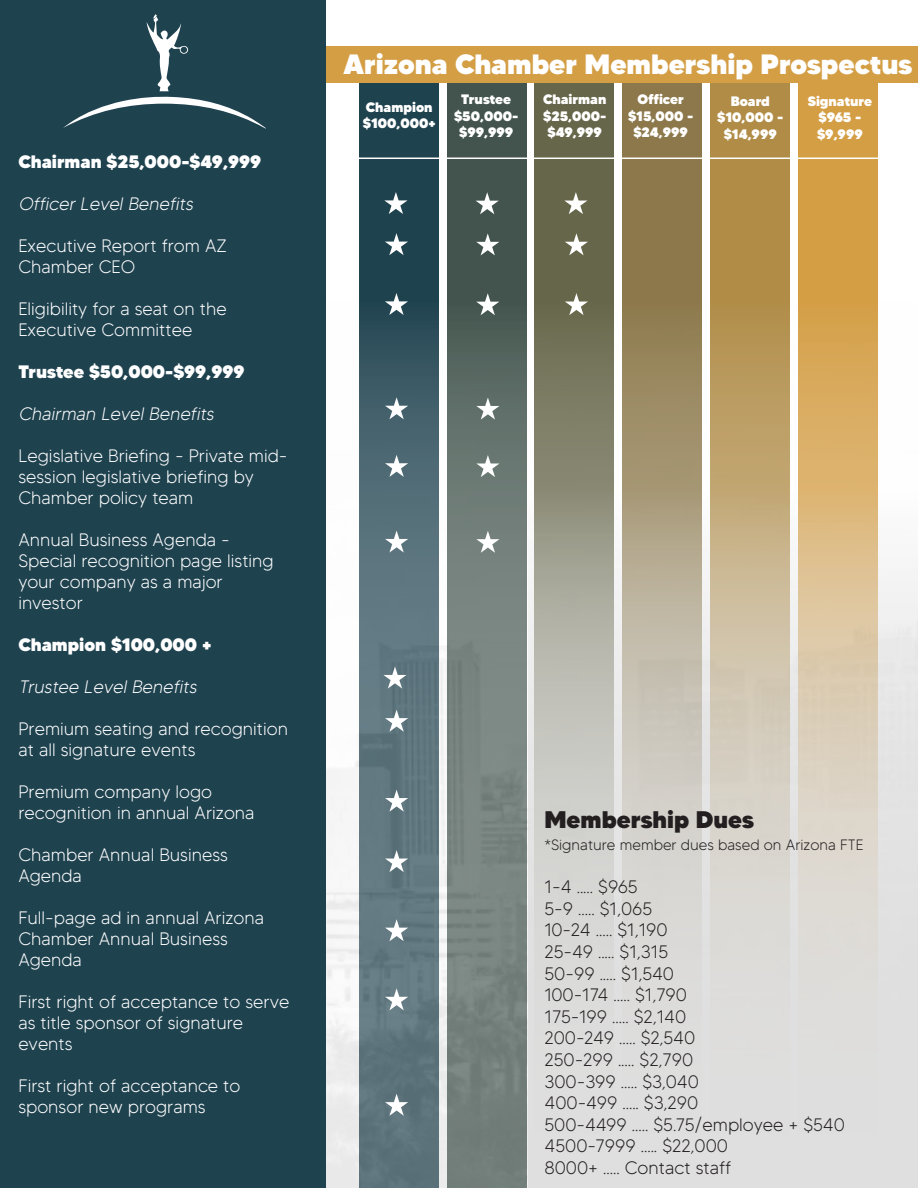
<style>
.page{position:relative;width:918px;height:1188px;background:#fff}
.page>*{position:absolute;margin:0;border:0;box-sizing:border-box;transform-origin:0 0}
.t1{font:900 27.9px "MADETOMMY";color:#fff}
.t2{font:900 24px "MADETOMMY";color:#231f20}
.t3{font:300 18px/21px "MADETOMMY";color:#fff}
.t4{font:300 18px "MADETOMMY";color:#231f20}
.t5{font:900 18px "MADETOMMY";color:#fff}
.t6{font:italic 300 18px "MADETOMMY";color:#fff}
.t7{font:300 15px "MADETOMMY";color:#231f20}
.t8{font:900 13.65px/16.5px "MADETOMMY";color:#fff;text-align:center}
</style>
<div class="page">
<div style="left:359px;top:74px;width:79px;height:1114px;background:#1f424f"></div>
<div style="left:447px;top:74px;width:79px;height:1114px;background:#42544d"></div>
<div style="left:535px;top:74px;width:79px;height:1114px;background:#66664a"></div>
<div style="left:623px;top:74px;width:79px;height:1114px;background:#8c784a"></div>
<div style="left:711px;top:74px;width:79px;height:1114px;background:#b08c47"></div>
<div style="left:798px;top:74px;width:80px;height:1114px;background:#d49e45"></div>
<hr style="left:349px;top:158px;width:568px;height:1px;background:#fff">
<div style="left:325px;top:46px;width:593px;height:37px;background:#d49e45"></div>
<img style="left:325px;top:301px;width:553px;height:887px">
<div style="left:0;top:0;width:325px;height:1188px;background:#1f424f"></div>
<svg style="left:63px;top:14px;width:203px;height:115px"></svg>
<svg style="left:564px;top:192px;width:23px;height:22px"></svg>
<svg style="left:565px;top:233px;width:23px;height:22px"></svg>
<svg style="left:565px;top:293px;width:23px;height:22px"></svg>
<svg style="left:476px;top:398px;width:23px;height:22px"></svg>
<svg style="left:476px;top:455px;width:23px;height:22px"></svg>
<svg style="left:476px;top:531px;width:23px;height:22px"></svg>
<svg style="left:476px;top:192px;width:23px;height:22px"></svg>
<svg style="left:476px;top:233px;width:23px;height:22px"></svg>
<svg style="left:476px;top:293px;width:23px;height:22px"></svg>
<svg style="left:385px;top:397px;width:23px;height:22px"></svg>
<svg style="left:385px;top:455px;width:23px;height:22px"></svg>
<svg style="left:385px;top:531px;width:23px;height:22px"></svg>
<svg style="left:383px;top:667px;width:24px;height:22px"></svg>
<svg style="left:385px;top:710px;width:23px;height:22px"></svg>
<svg style="left:385px;top:790px;width:23px;height:22px"></svg>
<svg style="left:385px;top:850px;width:23px;height:22px"></svg>
<svg style="left:385px;top:919px;width:23px;height:22px"></svg>
<svg style="left:385px;top:988px;width:23px;height:22px"></svg>
<svg style="left:385px;top:1094px;width:23px;height:22px"></svg>
<svg style="left:384px;top:192px;width:24px;height:22px"></svg>
<svg style="left:385px;top:233px;width:23px;height:22px"></svg>
<svg style="left:385px;top:293px;width:23px;height:22px"></svg>
<svg style="left:528px;top:492px;width:390px;height:696px;background:#d6d2c8"></svg>
<p class="t5" style="left:18px;top:150px;width:244px">Chairman $25,000-$49,999</p>
<p class="t6" style="left:18px;top:193px;width:180px">Officer Level Benefits</p>
<p class="t3" style="left:18px;top:235px;width:210px">Executive Report from AZ<br>Chamber CEO</p>
<p class="t3" style="left:18px;top:298px;width:210px">Eligibility for a seat on the<br>Executive Committee</p>
<p class="t5" style="left:18px;top:360px;width:228px">Trustee $50,000-$99,999</p>
<p class="t6" style="left:18px;top:403px;width:201px">Chairman Level Benefits</p>
<p class="t3" style="left:18px;top:445px;width:271px">Legislative Briefing - Private mid&shy;session legislative briefing by<br>Chamber policy team</p>
<p class="t3" style="left:18px;top:529px;width:257px">Annual Business Agenda -<br>Special recognition page listing your company as a major investor</p>
<p class="t5" style="left:18px;top:633px;width:195px">Champion $100,000 +</p>
<p class="t6" style="left:18px;top:676px;width:184px">Trustee Level Benefits</p>
<p class="t3" style="left:18px;top:718px;width:271px">Premium seating and recognition at all signature events</p>
<p class="t3" style="left:18px;top:781px;width:238px">Premium company logo recognition in annual Arizona</p>
<p class="t3" style="left:18px;top:844px;width:211px">Chamber Annual Business<br>Agenda</p>
<p class="t3" style="left:18px;top:907px;width:247px">Full-page ad in annual Arizona<br>Chamber Annual Business<br>Agenda</p>
<p class="t3" style="left:18px;top:991px;width:273px">First right of acceptance to serve as title sponsor of signature events</p>
<p class="t3" style="left:18px;top:1075px;width:224px">First right of acceptance to sponsor new programs</p>
<p class="t1" style="left:343px;top:46px;width:570px">Arizona Chamber Membership Prospectus</p>
<p class="t8" style="left:363px;top:99px;width:74px;text-align:left">Champion $100,000+</p>
<p class="t8" style="left:543px;top:91px;width:65px">Chairman $25,000- $49,999</p>
<p class="t8" style="left:731px;top:93px;width:41px">Board</p>
<p class="t8" style="left:638px;top:91px;width:48px">Officer</p>
<p class="t8" style="left:628px;top:108px;width:67px">$15,000 -</p>
<p class="t8" style="left:633px;top:124px;width:56px">$24,999</p>
<p class="t8" style="left:454px;top:91px;width:66px">Trustee $50,000- $99,999</p>
<p class="t8" style="left:717px;top:109px;width:68px">$10,000 - $14,999</p>
<p class="t8" style="left:808px;top:93px;width:66px">Signature</p>
<p class="t8" style="left:818px;top:109px;width:44px">$965 -</p>
<p class="t8" style="left:817px;top:126px;width:47px">$9,999</p>
<p class="t2" style="left:544px;top:805px;width:211px">Membership Dues</p>
<p class="t7" style="left:544px;top:836px;width:321px">*Signature member dues based on Arizona FTE</p>
<p class="t4" style="left:544px;top:876px;width:95px">1-4 ..... $965</p>
<p class="t4" style="left:544px;top:898px;width:109px">5-9 ..... $1,065</p>
<p class="t4" style="left:544px;top:919px;width:125px">10-24 ..... $1,190</p>
<p class="t4" style="left:544px;top:941px;width:125px">25-49 ..... $1,315</p>
<p class="t4" style="left:544px;top:962px;width:131px">50-99 ..... $1,540</p>
<p class="t4" style="left:544px;top:984px;width:144px">100-174 ..... $1,790</p>
<p class="t4" style="left:544px;top:1006px;width:143px">175-199 ..... $2,140</p>
<p class="t4" style="left:544px;top:1027px;width:152px">200-249 ..... $2,540</p>
<p class="t4" style="left:544px;top:1049px;width:150px">250-299 ..... $2,790</p>
<p class="t4" style="left:544px;top:1070px;width:156px">300-399 ..... $3,040</p>
<p class="t4" style="left:544px;top:1092px;width:155px">400-499 ..... $3,290</p>
<p class="t4" style="left:544px;top:1114px;width:302px">500-4499 ..... $5.75/employee + $540</p>
<p class="t4" style="left:544px;top:1135px;width:185px">4500-7999 ..... $22,000</p>
<p class="t4" style="left:544px;top:1157px;width:188px">8000+ ..... Contact staff</p>
</div>
